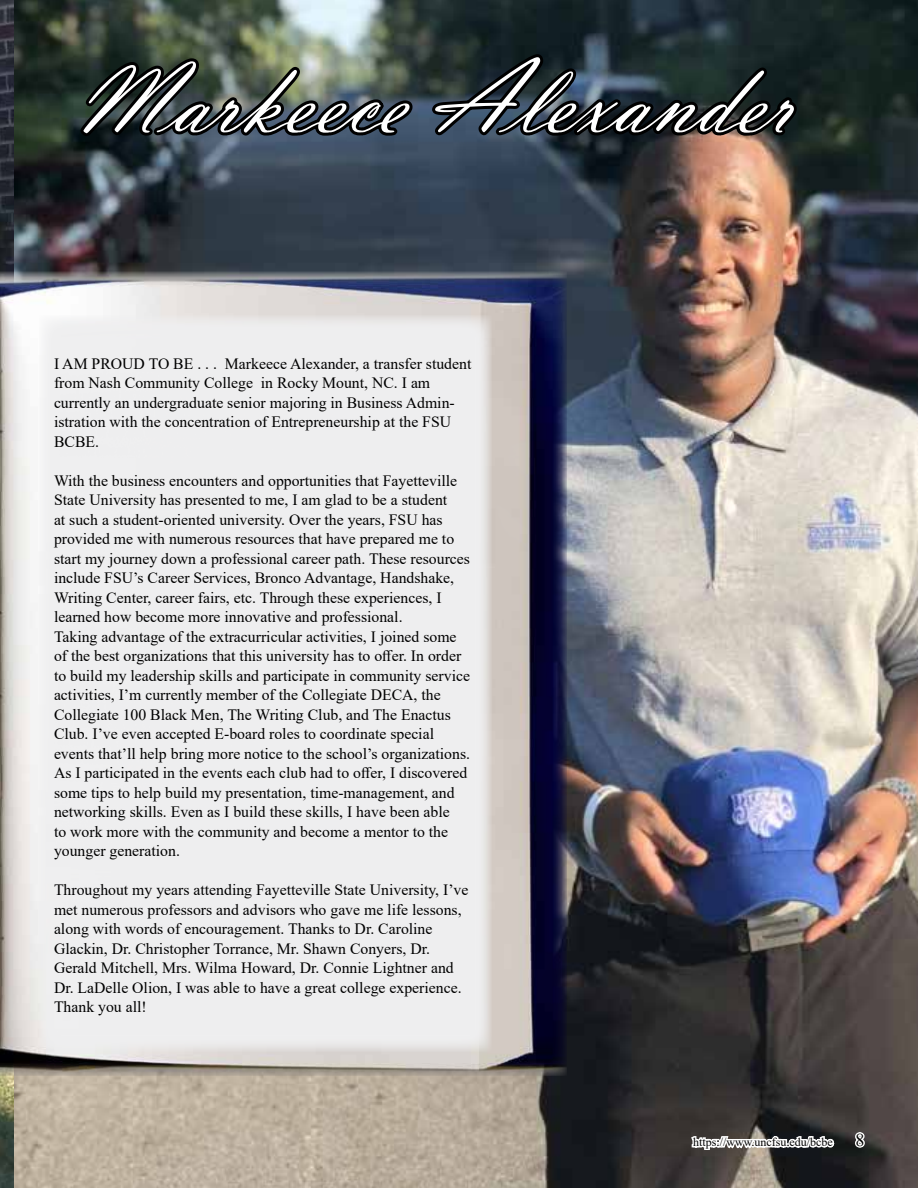
<style>
.page{position:relative;width:918px;height:1188px;background:#fff}
.page>*{position:absolute;margin:0;border:0;box-sizing:border-box;transform-origin:0 0}
.t1{font:105px "Vladimir Script";color:#fff}
.t2{font:15.75px/19.5px "Times New Roman";color:#000}
.t3{font:12px "Times New Roman";color:#000}
.s1{font-size:18px}
</style>
<div class="page">
<img style="left:0;top:0;width:918px;height:1188px">
<img style="left:0;top:272px;width:567px;height:804px">
<svg style="left:52px;top:55px;width:364px;height:122px;background:#364042"></svg>
<svg style="left:429px;top:51px;width:371px;height:105px;background:#252c30"></svg>
<div style="left:39px;top:315px;width:452px;height:737px;background:#efeff0"></div>
<svg style="left:689px;top:1125px;width:151px;height:32px"></svg>
<svg style="left:853px;top:1130px;width:18px;height:24px"></svg>
<h1 class="t1" style="left:77px;top:38px;width:718px">Markeece Alexander</h1>
<p class="t2" style="left:54px;top:353px;width:419px">I AM PROUD TO BE . . . Markeece Alexander, a transfer student from Nash Community College in Rocky Mount, NC. I am currently an undergraduate senior majoring in Business Admin&shy;istration with the concentration of Entrepreneurship at the FSU BCBE.</p>
<p class="t2" style="left:54px;top:470px;width:418px">With the business encounters and opportunities that Fayetteville State University has presented to me, I am glad to be a student<br>at such a student-oriented university. Over the years, FSU has provided me with numerous resources that have prepared me to start my journey down a professional career path. These resources include FSU’s Career Services, Bronco Advantage, Handshake, Writing Center, career fairs, etc. Through these experiences, I learned how become more innovative and professional.<br>Taking advantage of the extracurricular activities, I joined some of the best organizations that this university has to offer. In order to build my leadership skills and participate in community service activities, I’m currently member of the Collegiate DECA, the Collegiate 100 Black Men, The Writing Club, and The Enactus Club. I’ve even accepted E-board roles to coordinate special events that’ll help bring more notice to the school’s organizations.<br>As I participated in the events each club had to offer, I discovered some tips to help build my presentation, time-management, and networking skills. Even as I build these skills, I have been able<br>to work more with the community and become a mentor to the younger generation.</p>
<p class="t2" style="left:54px;top:880px;width:416px">Throughout my years attending Fayetteville State University, I’ve met numerous professors and advisors who gave me life lessons, along with words of encouragement. Thanks to Dr. Caroline Glackin, Dr. Christopher Torrance, Mr. Shawn Conyers, Dr.<br>Gerald Mitchell, Mrs. Wilma Howard, Dr. Connie Lightner and Dr. LaDelle Olion, I was able to have a great college experience.<br>Thank you all!</p>
<p class="t3" style="left:693px;top:1133px;width:173px">https://www.uncfsu.edu/bcbe <span class="s1">8</span></p>
<p class="t3" style="left:697px;top:1138px;width:173px">https://www.uncfsu.edu/bcbe <span class="s1">8</span></p>
</div>
